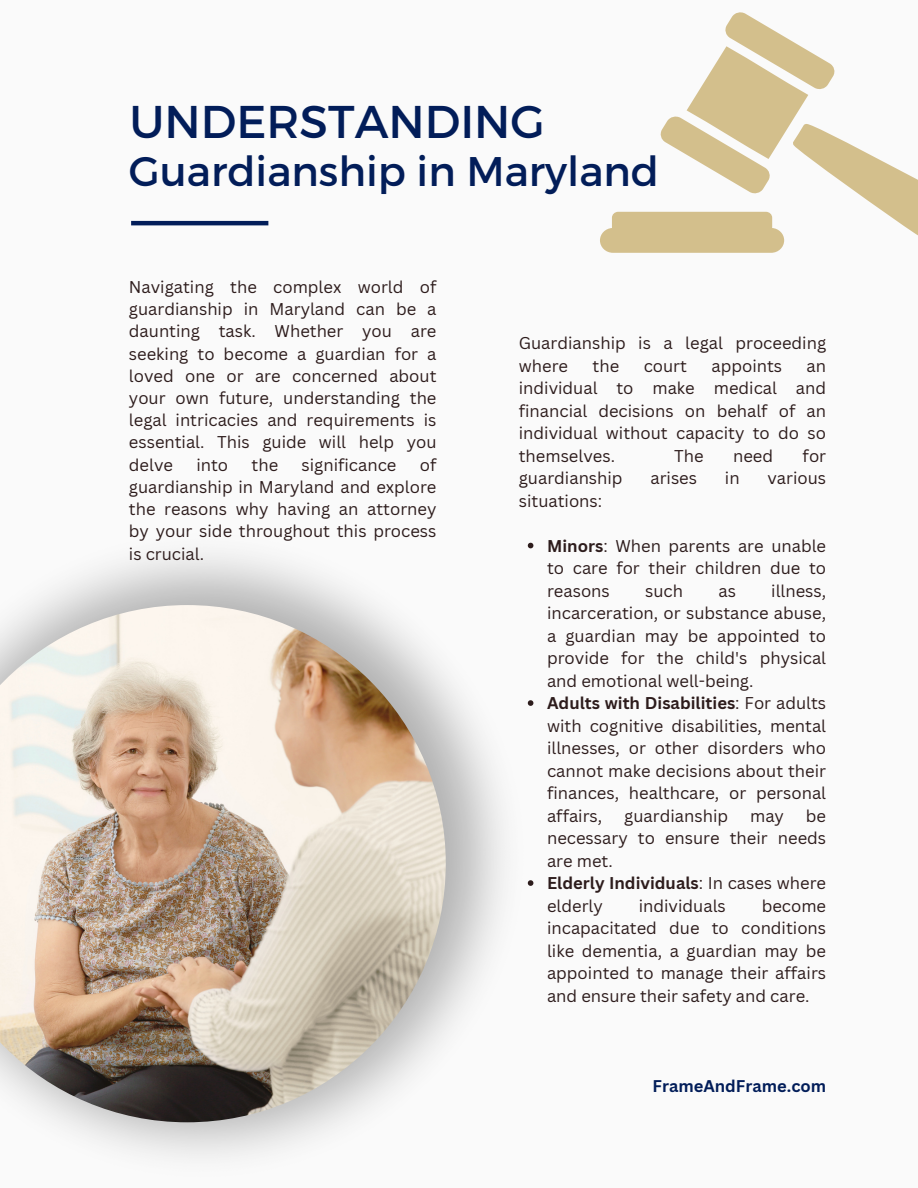
<style>
.page{position:relative;width:918px;height:1188px;background:#fafafa}
.page>*{position:absolute;margin:0;border:0;box-sizing:border-box;transform-origin:0 0}
.t1{font:45.9px "Montserrat";color:#021d59}
.t2{font:41.4px "Montserrat";color:#021d59}
.t3{font:16.65px/22.5px "Canva Sans";color:#2d1c1c;text-align:justify}
.t4{font:700 16.5px "Canva Sans";color:#021d59}
.s1{font-weight:700}
</style>
<div class="page">
<img style="left:0;top:605px;width:446px;height:517px">
<svg style="left:600px;top:212px;width:184px;height:41px;background:#d6c495"></svg>
<svg style="left:660px;top:12px;width:258px;height:231px"></svg>
<hr style="left:131px;top:221px;width:137px;height:4px;background:#021d59">
<svg style="left:528px;top:543px;width:5px;height:5px"></svg>
<svg style="left:528px;top:700px;width:5px;height:6px"></svg>
<svg style="left:528px;top:880px;width:5px;height:6px"></svg>
<p class="t1" style="left:130px;top:92px;width:417px">UNDERSTANDING</p>
<p class="t2" style="left:129px;top:144px;width:532px">Guardianship in Maryland</p>
<p class="t3" style="left:129px;top:275px;width:309px">Navigating the complex world of guardianship in Maryland can be a daunting task. Whether you are seeking to become a guardian for a loved one or are concerned about your own future, understanding the legal intricacies and requirements is essential. This guide will help you delve</p>
<p class="t3" style="left:129px;top:453px;width:309px;text-indent:291px">of guardianship in Maryland and explore the reasons why having an attorney by your side throughout this process is crucial.</p>
<p class="t3" style="left:196px;top:453px;width:33px">into</p>
<p class="t3" style="left:252px;top:453px;width:28px">the</p>
<p class="t3" style="left:302px;top:453px;width:96px">significance</p>
<p class="t3" style="left:519px;top:332px;width:309px">Guardianship is a legal proceeding where</p>
<p class="t3" style="left:593px;top:354px;width:28px">the</p>
<p class="t3" style="left:644px;top:354px;width:45px">court</p>
<p class="t3" style="left:711px;top:354px;width:72px">appoints</p>
<p class="t3" style="left:519px;top:354px;width:309px;text-indent:288px">an individual to make medical and financial decisions on behalf of an individual without capacity to do so themselves.</p>
<p class="t3" style="left:674px;top:444px;width:31px">The</p>
<p class="t3" style="left:733px;top:444px;width:42px">need</p>
<p class="t3" style="left:803px;top:444px;width:25px">for</p>
<p class="t3" style="left:519px;top:467px;width:105px">guardianship</p>
<p class="t3" style="left:650px;top:467px;width:48px">arises</p>
<p class="t3" style="left:725px;top:467px;width:16px">in</p>
<p class="t3" style="left:767px;top:467px;width:60px">various</p>
<p class="t3" style="left:519px;top:489px;width:85px">situations:</p>
<p class="t3" style="left:547px;top:534px;width:281px"><span class="s1">Minors</span>: When parents are unable to care for their children due to reasons</p>
<p class="t3" style="left:547px;top:579px;width:281px;text-indent:224px">illness, incarceration, or substance abuse, a guardian may be appointed to provide for the child's physical and emotional well-being.</p>
<p class="t3" style="left:547px;top:692px;width:281px"><span class="s1">Adults with Disabilities</span>: For adults with cognitive disabilities, mental illnesses, or other disorders who cannot make decisions about their finances, healthcare, or personal affairs,</p>
<p class="t3" style="left:645px;top:579px;width:39px">such</p>
<p class="t3" style="left:718px;top:579px;width:19px">as</p>
<p class="t3" style="left:547px;top:804px;width:281px;text-indent:259px">be necessary to ensure their needs are met.</p>
<p class="t3" style="left:547px;top:872px;width:281px"><span class="s1">Elderly Individuals</span>: In cases where elderly</p>
<p class="t3" style="left:624px;top:804px;width:105px">guardianship</p>
<p class="t3" style="left:750px;top:804px;width:35px">may</p>
<p class="t3" style="left:547px;top:894px;width:281px;text-indent:215px">become incapacitated due to conditions like dementia, a guardian may be appointed to manage their affairs and ensure their safety and care.</p>
<p class="t3" style="left:639px;top:894px;width:89px">individuals</p>
<p class="t4" style="left:653px;top:1074px;width:175px">FrameAndFrame.com</p>
</div>
